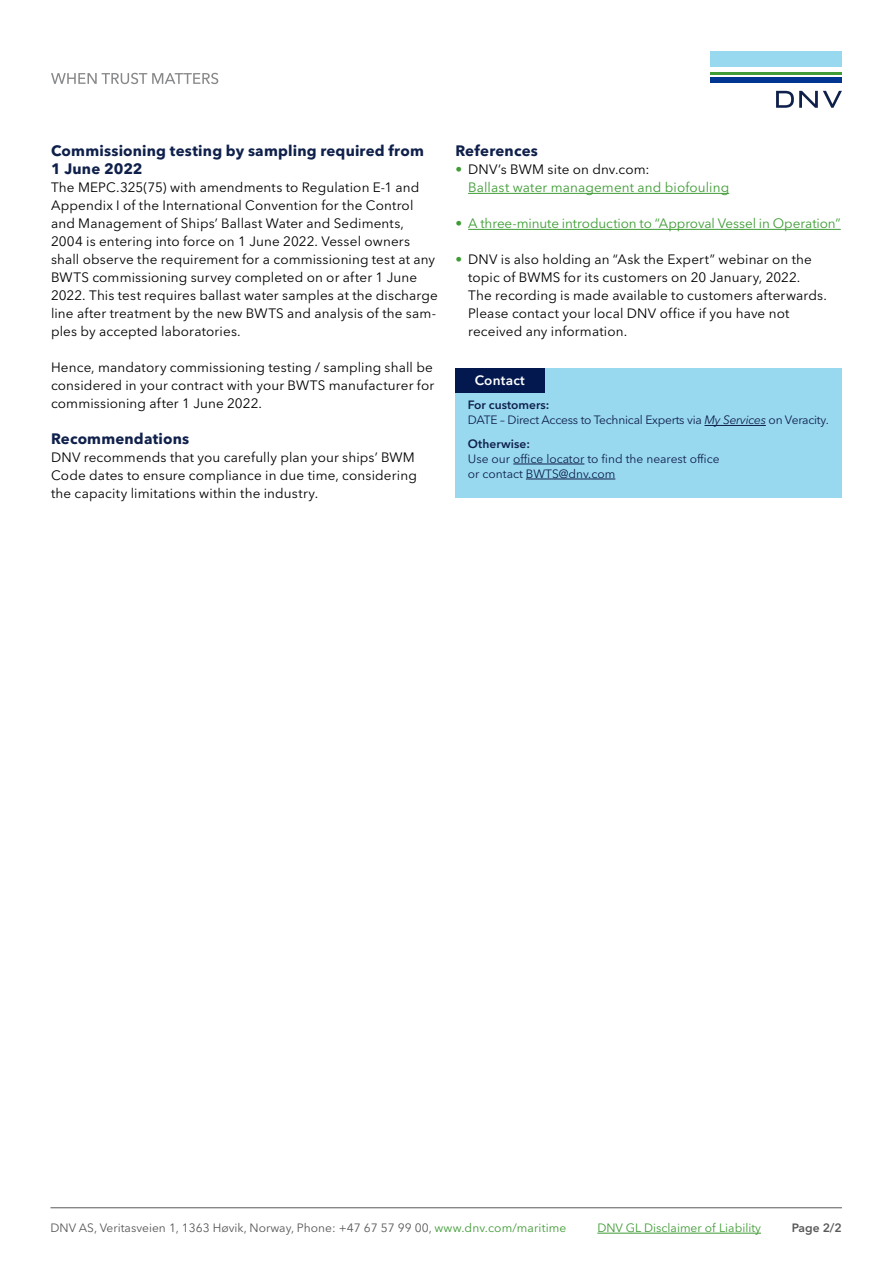
<style>
.page{position:relative;width:893px;height:1263px;background:#fff}
.page>*{position:absolute;margin:0;border:0;box-sizing:border-box;transform-origin:0 0}
.t1{font:700 15px/18px "Avenir Next LT Pro";letter-spacing:.01em;color:#0f204b}
.t2{font:600 15px "Avenir Next LT Pro";letter-spacing:-.01em;color:#fff}
.t3{font:13.5px/18px "Avenir Next LT Pro";letter-spacing:.01em;color:#000}
.t4{font:13.5px/18px "Avenir Next LT Pro";letter-spacing:.005em;color:#3f9c35}
.t5{font:600 13.5px "Avenir Next LT Pro";letter-spacing:.02em;color:#fff}
.t6{font:12px "Avenir Next LT Pro";color:#58585a}
.t7{font:12px/15px "Avenir Next LT Pro";letter-spacing:-.02em;color:#0f204b}
.t8{font:12px/15px "Avenir Next LT Pro";color:#0f204b}
.t9{font:12px "Avenir Next LT Pro";color:#3f9c35}
.t10{font:600 12px "Avenir Next LT Pro";letter-spacing:.01em;color:#0f204b}
.t11{font:600 12px "Avenir Next LT Pro";color:#58585a}
.s1{color:#000}
.s2{color:#3f9c35}
.s3{font-weight:600}
.s4{font-style:italic}
</style>
<div class="page">
<svg style="left:51px;top:73px;width:167px;height:11px"></svg>
<div style="left:710px;top:51px;width:132px;height:16px;background:#99d9f0"></div>
<hr style="left:710px;top:72px;width:132px;height:3px;background:#409c36">
<div style="left:710px;top:78px;width:132px;height:5px;background:#003591"></div>
<svg style="left:776px;top:91px;width:66px;height:17px"></svg>
<hr style="left:597px;top:1233px;width:164px;height:1px;background:#3f9c35">
<hr style="left:50px;top:1207px;width:792px;height:1px;background:#58585a">
<div style="left:455px;top:368px;width:387px;height:130px;background:#99d9f0"></div>
<hr style="left:704px;top:425px;width:62px;height:1px;background:#0f204b">
<hr style="left:513px;top:464px;width:71px;height:1px;background:#0f204b">
<hr style="left:526px;top:479px;width:89px;height:1px;background:#0f204b">
<div style="left:455px;top:368px;width:89px;height:25px;background:#02184e"></div>
<hr style="left:468px;top:193px;width:261px;height:1px;background:#3f9c35">
<hr style="left:468px;top:229px;width:373px;height:1px;background:#3f9c35">
<p class="t1" style="left:51px;top:142px;width:374px">Commissioning testing by sampling required from<br>1 June 2022</p>
<p class="t3" style="left:51px;top:178px;width:388px">The MEPC.325(75) with amendments to Regulation E-1 and Appendix I of the International Convention for the Control and Management of Ships’ Ballast Water and Sediments, 2004 is entering into force on 1 June 2022. Vessel owners shall observe the requirement for a commissioning test at any BWTS commissioning survey completed on or after 1 June 2022. This test requires ballast water samples at the discharge line after treatment by the new BWTS and analysis of the sam&shy;ples by accepted laboratories.</p>
<p class="t3" style="left:51px;top:358px;width:385px;text-align:justify">Hence, mandatory commissioning testing / sampling shall be considered in your contract with your BWTS manufacturer for commissioning after 1 June 2022.</p>
<p class="t1" style="left:51px;top:430px;width:140px">Recommendations</p>
<p class="t3" style="left:51px;top:448px;width:367px">DNV recommends that you carefully plan your ships’ BWM<br>Code dates to ensure compliance in due time, considering the capacity limitations within the industry.</p>
<p class="t1" style="left:455px;top:142px;width:84px">References</p>
<p class="t4" style="left:468px;top:160px;width:263px;text-indent:-13px">• <span class="s1">DNV’s BWM site on dnv.com:<br></span>Ballast water management and biofouling</p>
<p class="t4" style="left:455px;top:214px;width:387px">• A three-minute introduction to “Approval Vessel in Operation”</p>
<p class="t3" style="left:468px;top:250px;width:360px;text-indent:-13px"><span class="s2">•</span> DNV is also holding an “Ask the Expert” webinar on the topic of BWMS for its customers on 20 January, 2022.<br>The recording is made available to customers afterwards.<br>Please contact your local DNV office if you have not received any information.</p>
<p class="t5" style="left:475px;top:372px;width:52px">Contact</p>
<p class="t2" style="left:468px;top:376px;width:73px">CONTACT</p>
<p class="t7" style="left:468px;top:398px;width:362px"><span class="s3">For customers:<br></span>DATE – Direct Access to Technical Experts via <span class="s4">My Services</span> on Veracity.</p>
<p class="t10" style="left:468px;top:436px;width:64px">Otherwise:</p>
<p class="t8" style="left:468px;top:451px;width:253px">Use our office locator to find the nearest office or contact BWTS@dnv.com</p>
<p class="t6" style="left:50px;top:1220px;width:517px">DNV AS, Veritasveien 1, 1363 Høvik, Norway, Phone: +47 67 57 99 00, <span class="s2">www.dnv.com/maritime</span></p>
<p class="t9" style="left:597px;top:1220px;width:165px">DNV GL Disclaimer of Liability</p>
<p class="t11" style="left:792px;top:1220px;width:52px">Page 2/2</p>
</div>
